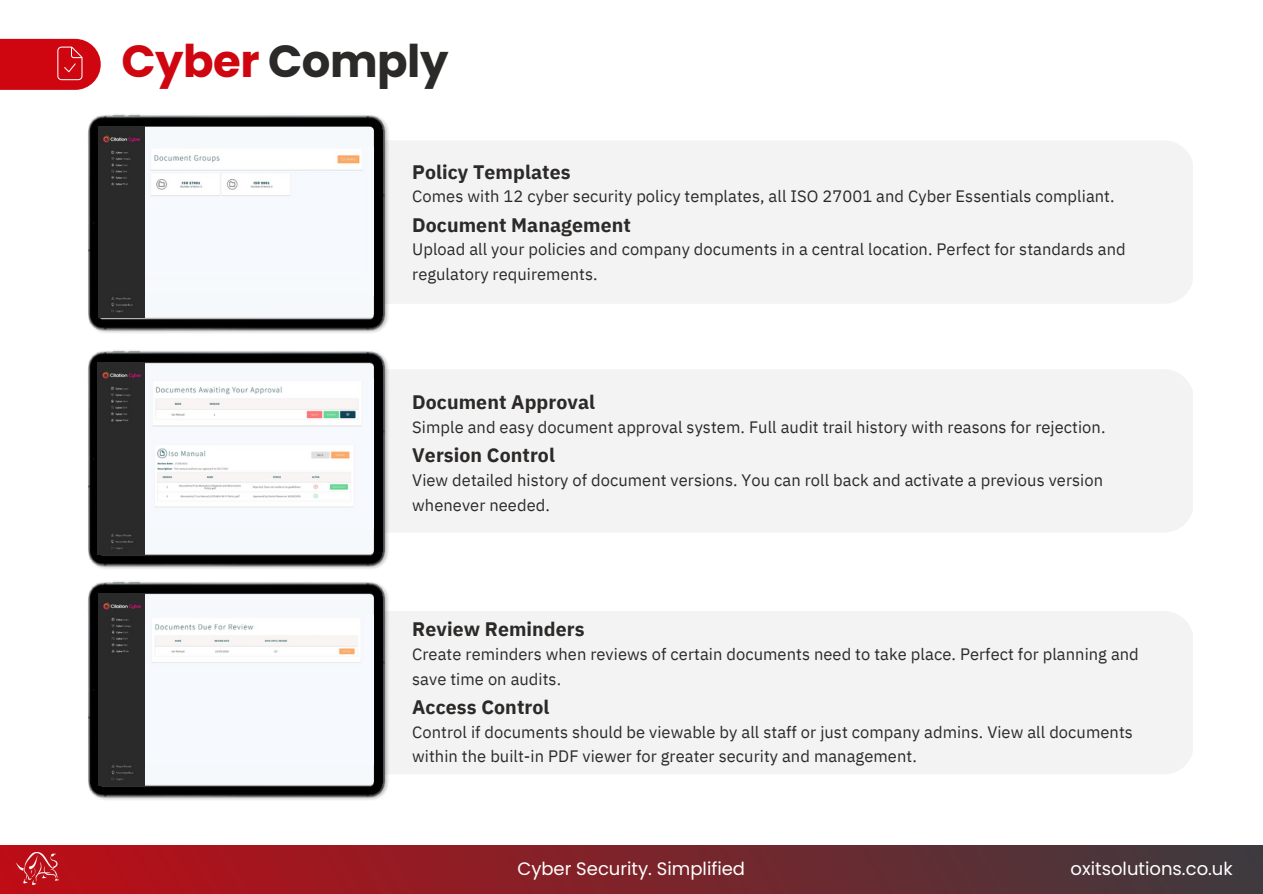
<style>
.page{position:relative;width:1263px;height:894px;background:#fff}
.page>*{position:absolute;margin:0;border:0;box-sizing:border-box;transform-origin:0 0}
.t1{font:700 45px "Poppins";letter-spacing:-.01em;color:#2b2a29}
.t2{font:700 19.5px "IBM Plex Sans";letter-spacing:.005em;color:#2b2a29}
.t3{font:18px "Poppins";color:#fff}
.t4{font:16.5px/24.8px "IBM Plex Sans";letter-spacing:.005em;color:#2b2a29}
.s1{color:#cf0610}
</style>
<div class="page">
<svg style="left:0;top:39px;width:101px;height:51px;background:#d31b24"></svg>
<div style="left:319px;top:140px;width:874px;height:163px;background:#f4f3f3;border-radius:30px"></div>
<div style="left:319px;top:369px;width:874px;height:163px;background:#f4f3f3;border-radius:30px"></div>
<div style="left:319px;top:611px;width:874px;height:162px;background:#f4f3f3;border-radius:30px"></div>
<img style="left:88px;top:114px;width:302px;height:216px">
<div style="left:100px;top:127px;width:274px;height:190px;background:#f6f9fc;border-radius:4px"></div>
<img style="left:88px;top:330px;width:302px;height:230px">
<div style="left:100px;top:363px;width:274px;height:190px;background:#f6f9fc;border-radius:4px"></div>
<img style="left:88px;top:560px;width:314px;height:240px">
<div style="left:100px;top:594px;width:273px;height:190px;background:#f6f9fc;border-radius:4px"></div>
<img style="left:144px;top:148px;width:218px;height:148px">
<img style="left:152px;top:386px;width:210px;height:121px">
<img style="left:152px;top:615px;width:222px;height:149px">
<div style="left:98px;top:126px;width:46px;height:192px;background:#2a2a2a"></div>
<div style="left:98px;top:362px;width:47px;height:192px;background:#2a2a2a"></div>
<div style="left:98px;top:593px;width:47px;height:192px;background:#2a2a2a"></div>
<div style="left:0;top:845px;width:1263px;height:48px;background:linear-gradient(to right,#be0c15,#3d3b3f)"></div>
<img style="left:9px;top:852px;width:59px;height:34px">
<p class="t1" style="left:121px;top:29px;width:329px"><span class="s1">Cyber</span> Comply</p>
<p class="t2" style="left:412px;top:159px;width:160px">Policy Templates</p>
<p class="t4" style="left:412px;top:184px;width:704px">Comes with 12 cyber security policy templates, all ISO 27001 and Cyber Essentials compliant.</p>
<p class="t2" style="left:412px;top:212px;width:220px">Document Management</p>
<p class="t4" style="left:412px;top:237px;width:715px">Upload all your policies and company documents in a central location. Perfect for standards and regulatory requirements.</p>
<p class="t2" style="left:412px;top:389px;width:184px">Document Approval</p>
<p class="t4" style="left:412px;top:414px;width:695px">Simple and easy document approval system. Full audit trail history with reasons for rejection.</p>
<p class="t2" style="left:412px;top:442px;width:144px">Version Control</p>
<p class="t4" style="left:412px;top:467px;width:692px">View detailed history of document versions. You can roll back and activate a previous version whenever needed.</p>
<p class="t2" style="left:412px;top:616px;width:174px">Review Reminders</p>
<p class="t4" style="left:412px;top:641px;width:728px">Create reminders when reviews of certain documents need to take place. Perfect for planning and save time on audits.</p>
<p class="t2" style="left:412px;top:693px;width:139px">Access Control</p>
<p class="t4" style="left:412px;top:718px;width:722px">Control if documents should be viewable by all staff or just company admins. View all documents within the built-in PDF viewer for greater security and management.</p>
<p class="t3" style="left:517px;top:855px;width:229px">Cyber Security. Simplified</p>
<p class="t3" style="left:1070px;top:855px;width:164px">oxitsolutions.co.uk</p>
</div>
